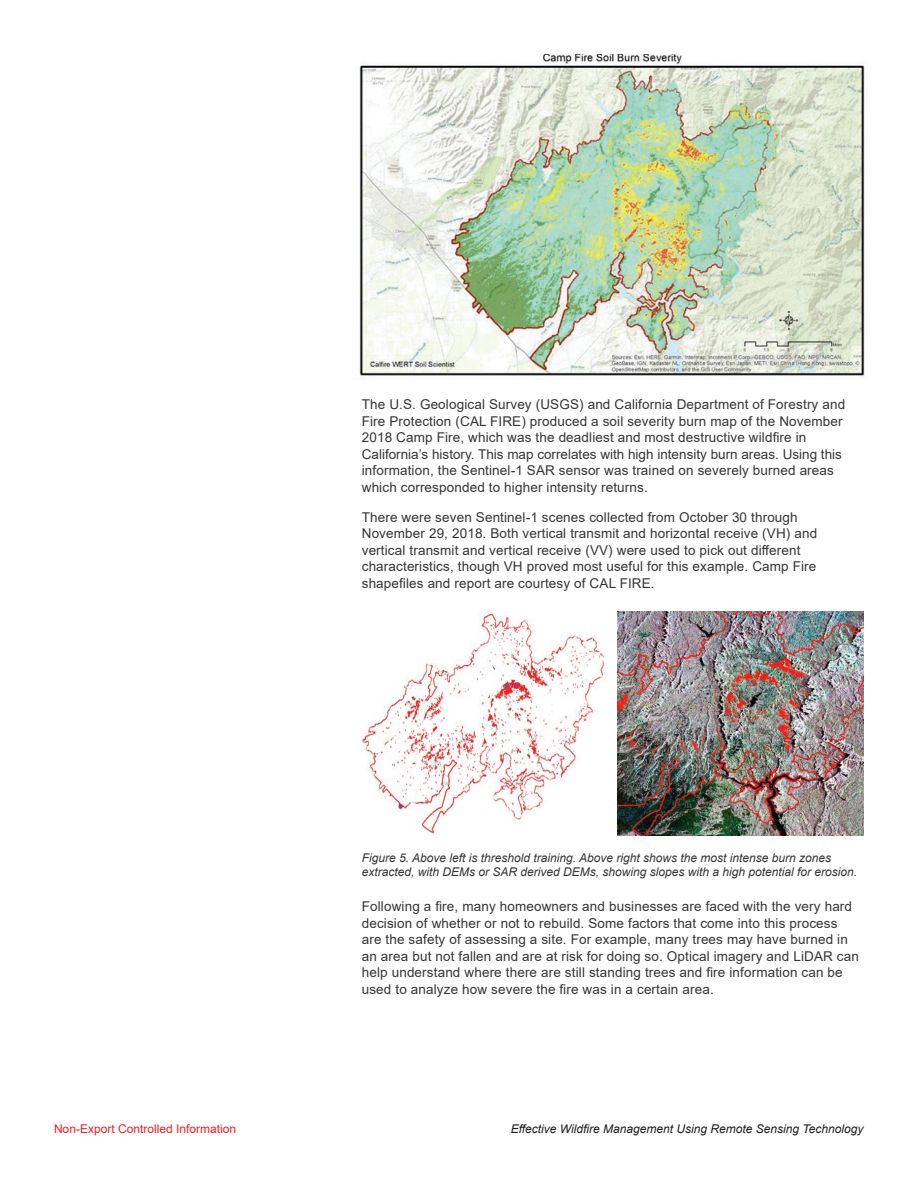
<style>
.page{position:relative;width:918px;height:1188px;background:#fff}
.page>*{position:absolute;margin:0;border:0;box-sizing:border-box;transform-origin:0 0}
.t1{font:13.5px/16.5px "Arial";letter-spacing:.01em;color:#363536}
.t2{font:italic 12px/14.4px "Arial";color:#363536}
.t3{font:italic 12px "Arial";color:#231f20}
.t4{font:12px "Arial";color:#ee1d23}
</style>
<div class="page">
<img style="left:359px;top:54px;width:506px;height:323px">
<img style="left:362px;top:612px;width:243px;height:222px">
<img style="left:617px;top:611px;width:247px;height:224px">
<p class="t1" style="left:362px;top:396px;width:485px">The U.S. Geological Survey (USGS) and California Department of Forestry and Fire Protection (CAL FIRE) produced a soil severity burn map of the November 2018 Camp Fire, which was the deadliest and most destructive wildfire in California’s history. This map correlates with high intensity burn areas. Using this information, the Sentinel-1 SAR sensor was trained on severely burned areas which corresponded to higher intensity returns.</p>
<p class="t1" style="left:362px;top:509px;width:457px">There were seven Sentinel-1 scenes collected from October 30 through November 29, 2018. Both vertical transmit and horizontal receive (VH) and vertical transmit and vertical receive (VV) were used to pick out different characteristics, though VH proved most useful for this example. Camp Fire shapefiles and report are courtesy of CAL FIRE.</p>
<p class="t2" style="left:362px;top:851px;width:497px">Figure 5. Above left is threshold training. Above right shows the most intense burn zones extracted, with DEMs or SAR derived DEMs, showing slopes with a high potential for erosion.</p>
<p class="t1" style="left:362px;top:898px;width:499px">Following a fire, many homeowners and businesses are faced with the very hard decision of whether or not to rebuild. Some factors that come into this process are the safety of assessing a site. For example, many trees may have burned in an area but not fallen and are at risk for doing so. Optical imagery and LiDAR can help understand where there are still standing trees and fire information can be used to analyze how severe the fire was in a certain area.</p>
<p class="t4" style="left:54px;top:1121px;width:184px">Non-Export Controlled Information</p>
<p class="t3" style="left:511px;top:1121px;width:354px">Effective Wildfire Management Using Remote Sensing Technology</p>
</div>
